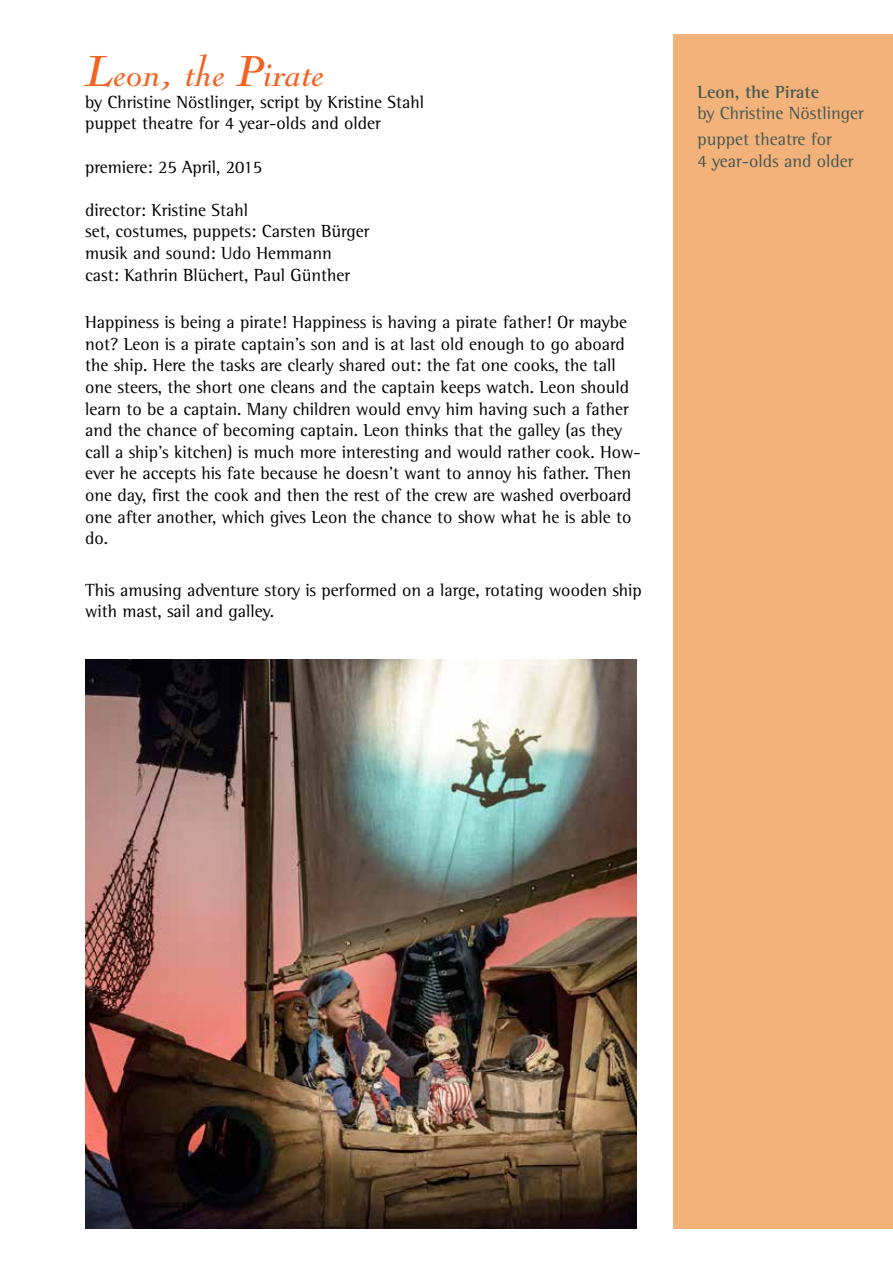
<style>
.page{position:relative;width:893px;height:1263px;background:#fff}
.page>*{position:absolute;margin:0;border:0;box-sizing:border-box;transform-origin:0 0}
.t1{font:italic 45px "Nicolas Cochin LT";color:#f26322}
.t2{font:18px/21.6px "Rotis Semi Serif Std";color:#000}
.t3{font:18px/25.8px "Rotis Semi Serif Std";color:#465753}
.t4{font:700 18px "Rotis Semi Serif Std";color:#465753}
</style>
<div class="page">
<div style="left:674px;top:34px;width:219px;height:1195px;background:#f2b27a"></div>
<img style="left:85px;top:659px;width:551px;height:570px">
<h1 class="t1" style="left:85px;top:47px;width:241px">Leon, the Pirate</h1>
<p class="t2" style="left:85px;top:91px;width:341px">by Christine Nöstlinger, script by Kristine Stahl puppet theatre for 4 year-olds and older</p>
<p class="t2" style="left:85px;top:156px;width:179px">premiere: 25 April, 2015</p>
<p class="t2" style="left:85px;top:199px;width:286px">director: Kristine Stahl<br>set, costumes, puppets: Carsten Bürger musik and sound: Udo Hemmann cast: Kathrin Blüchert, Paul Günther</p>
<p class="t2" style="left:85px;top:311px;width:557px">Happiness is being a pirate! Happiness is having a pirate father! Or maybe not? Leon is a pirate captain’s son and is at last old enough to go aboard the ship. Here the tasks are clearly shared out: the fat one cooks, the tall one steers, the short one cleans and the captain keeps watch. Leon should learn to be a captain. Many children would envy him having such a father and the chance of becoming captain. Leon thinks that the galley (as they call a ship’s kitchen) is much more interesting and would rather cook. How&shy;ever he accepts his fate because he doesn’t want to annoy his father. Then one day, first the cook and then the rest of the crew are washed overboard one after another, which gives Leon the chance to show what he is able to do.</p>
<p class="t2" style="left:85px;top:579px;width:558px">This amusing adventure story is performed on a large, rotating wooden ship with mast, sail and galley.</p>
<p class="t4" style="left:697px;top:81px;width:123px">Leon, the Pirate</p>
<p class="t3" style="left:697px;top:100px;width:168px">by Christine Nöstlinger puppet theatre for</p>
<p class="t3" style="left:697px;top:148px;width:158px">4 year-olds and older</p>
</div>
